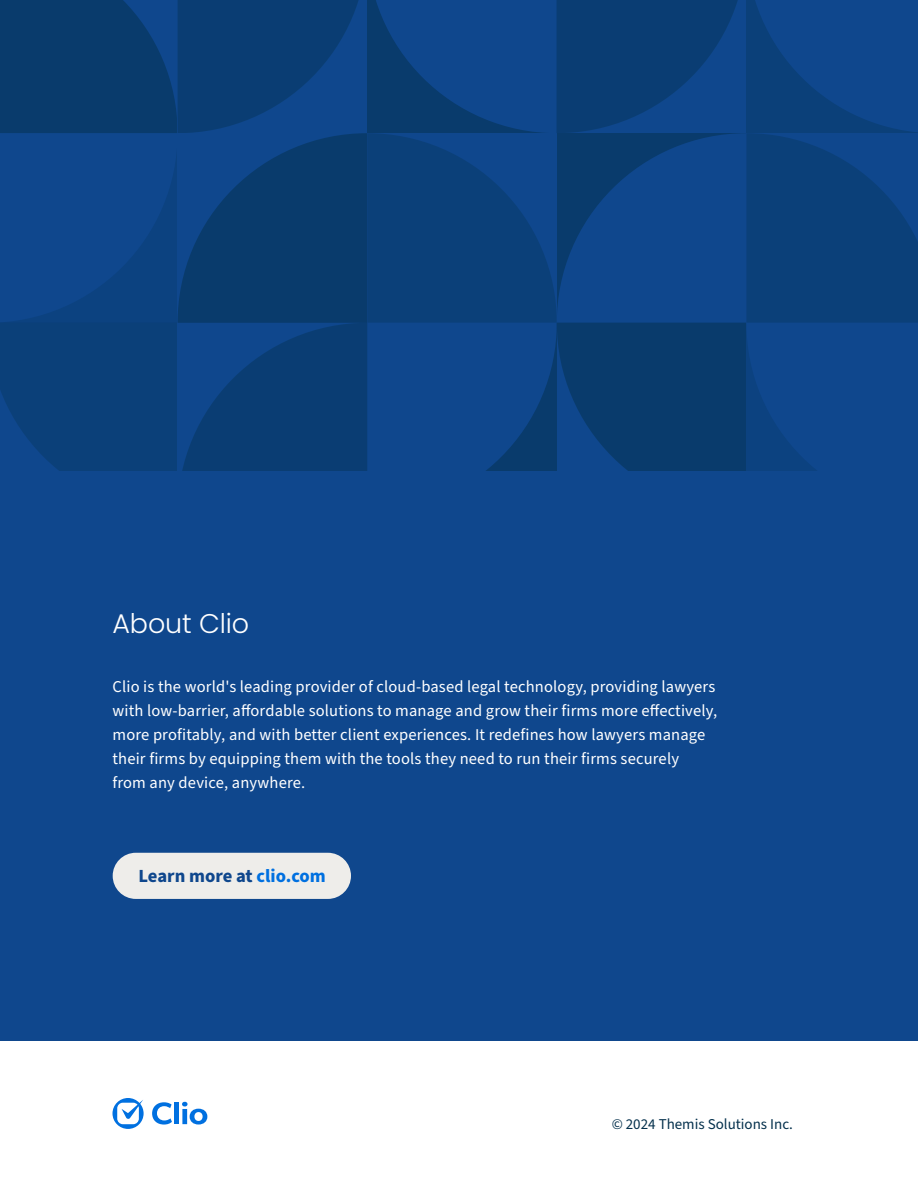
<style>
.page{position:relative;width:918px;height:1188px;background:#fff}
.page>*{position:absolute;margin:0;border:0;box-sizing:border-box;transform-origin:0 0}
.t1{font:300 27px "Poppins";letter-spacing:-.005em;color:#fff}
.t2{font:700 18.6px "Source Sans Pro";color:#0f478d}
.t3{font:16.5px/24px "Source Sans Pro";letter-spacing:.01em;color:#fff}
.t4{font:15px "Source Sans Pro";color:#04304c}
.s1{color:#0070e0}
</style>
<div class="page">
<div style="left:0;top:0;width:918px;height:1041px;background:#0f478d"></div>
<div style="left:113px;top:853px;width:238px;height:46px;background:#eeedea;border-radius:23px"></div>
<svg style="left:113px;top:1098px;width:31px;height:31px"></svg>
<svg style="left:152px;top:1102px;width:20px;height:23px"></svg>
<div style="left:174px;top:1103px;width:5px;height:21px;background:#0070e0"></div>
<svg style="left:182px;top:1102px;width:25px;height:23px"></svg>
<svg style="left:0;top:0;width:918px;height:471px"></svg>
<h1 class="t1" style="left:112px;top:608px;width:138px">About Clio</h1>
<p class="t3" style="left:112px;top:675px;width:606px">Clio is the world's leading provider of cloud-based legal technology, providing lawyers with low-barrier, affordable solutions to manage and grow their firms more effectively, more profitably, and with better client experiences. It redefines how lawyers manage their firms by equipping them with the tools they need to run their firms securely<br>from any device, anywhere.</p>
<p class="t2" style="left:138px;top:863px;width:189px">Learn more at <span class="s1">clio.com</span></p>
<p class="t4" style="left:612px;top:1114px;width:183px">© 2024 Themis Solutions Inc.</p>
</div>
